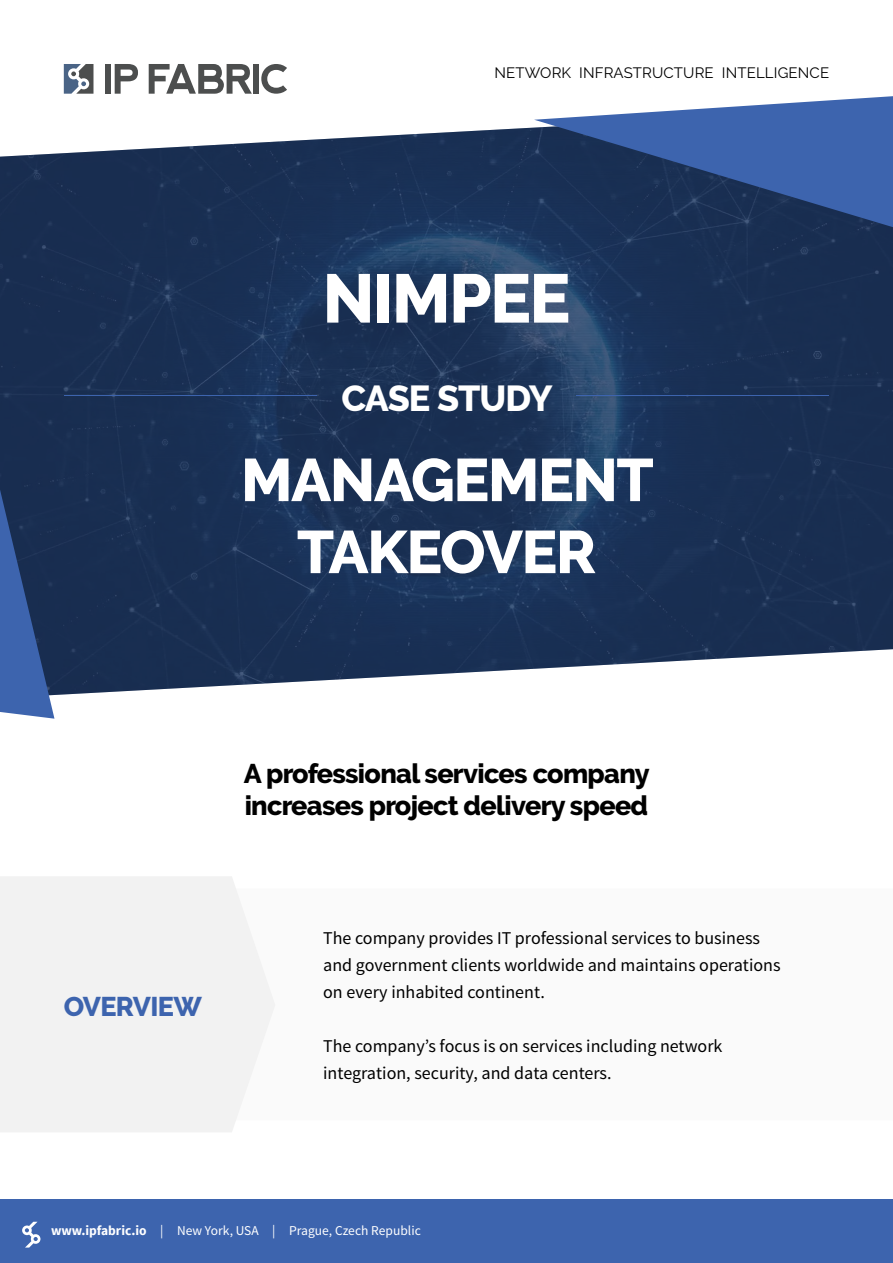
<style>
.page{position:relative;width:893px;height:1263px;background:#fff}
.page>*{position:absolute;margin:0;border:0;box-sizing:border-box;transform-origin:0 0}
.t1{font:800 68.55px "Raleway";letter-spacing:-.025em;color:#fff}
.t2{font:800 60px/72px "Raleway";letter-spacing:-.025em;color:#fff;text-align:center}
.t3{font:800 36px "Raleway";letter-spacing:-.03em;color:#fff}
.t4{font:800 27px/32.4px "Raleway";letter-spacing:-.025em;color:#000}
.t5{font:800 27px "Raleway";letter-spacing:-.025em;color:#3d64ae}
.t6{font:18px/27px "Source Sans Pro";color:#000}
.t7{font:15px "Raleway";letter-spacing:.01em;color:#000}
.t8{font:13.5px "Source Sans Pro";color:#fff}
.s1{font-weight:700}
</style>
<div class="page">
<div style="left:0;top:1199px;width:893px;height:64px;background:#3d64ae"></div>
<svg style="left:22px;top:1222px;width:18px;height:25px"></svg>
<img style="left:0;top:127px;width:893px;height:568px">
<svg style="left:0;top:489px;width:54px;height:230px;background:#2f4d83"></svg>
<hr style="left:64px;top:395px;width:252px;height:1px;background:#3d64ae">
<hr style="left:577px;top:395px;width:252px;height:1px;background:#3d64ae">
<svg style="left:534px;top:96px;width:359px;height:131px;background:#405d90"></svg>
<div style="left:0;top:877px;width:275px;height:255px;background:#f2f2f2"></div>
<div style="left:105px;top:64px;width:6px;height:30px;background:#4c4e4e"></div>
<svg style="left:115px;top:64px;width:23px;height:30px"></svg>
<svg style="left:149px;top:64px;width:103px;height:30px"></svg>
<div style="left:253px;top:64px;width:5px;height:30px;background:#4c4e4e"></div>
<svg style="left:261px;top:64px;width:26px;height:30px"></svg>
<svg style="left:64px;top:64px;width:29px;height:30px"></svg>
<p class="t7" style="left:494px;top:64px;width:336px">NETWORK INFRASTRUCTURE INTELLIGENCE</p>
<h1 class="t1" style="left:323px;top:260px;width:249px">NIMPEE</h1>
<h3 class="t3" style="left:341px;top:378px;width:213px">CASE STUDY</h3>
<h2 class="t2" style="left:241px;top:444px;width:414px">MANAGEMENT<br>TAKEOVER</h2>
<h3 class="t4" style="left:244px;top:757px;width:407px">A professional services company increases project delivery speed</h3>
<h3 class="t5" style="left:64px;top:991px;width:140px">OVERVIEW</h3>
<p class="t6" style="left:323px;top:925px;width:459px">The company provides IT professional services to business and government clients worldwide and maintains operations on every inhabited continent.</p>
<p class="t6" style="left:323px;top:1033px;width:401px">The company’s focus is on services including network integration, security, and data centers.</p>
<p class="t8" style="left:51px;top:1222px;width:371px"><span class="s1">www.ipfabric.io</span> | New York, USA | Prague, Czech Republic</p>
</div>
